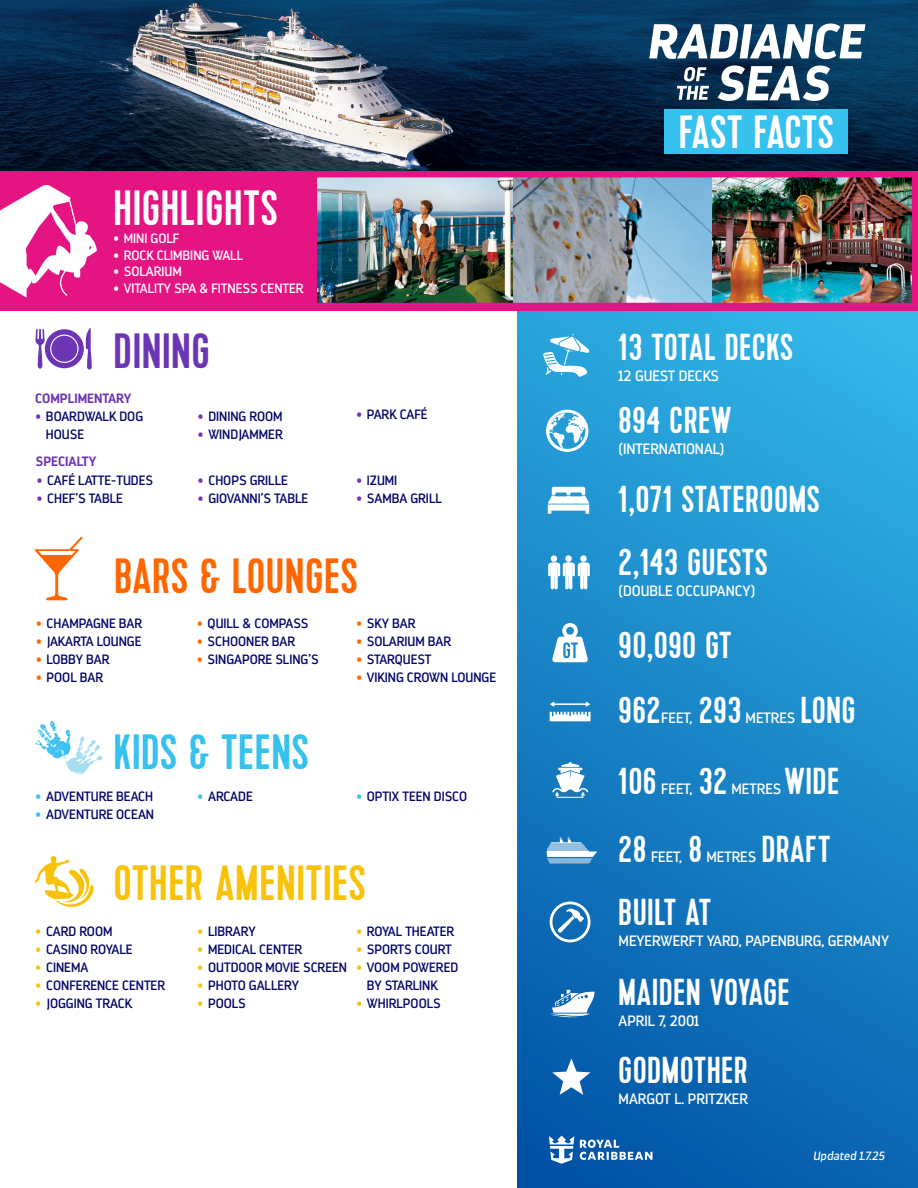
<style>
.page{position:relative;width:918px;height:1188px;background:#fff}
.page>*{position:absolute;margin:0;border:0;box-sizing:border-box;transform-origin:0 0}
.t1{font:49.5px "Kapra";letter-spacing:.025em;color:#f9c20a}
.t2{font:49.5px "Kapra";letter-spacing:.025em;color:#f60}
.t3{font:49.5px "Kapra";letter-spacing:.025em;color:#fff}
.t4{font:49.5px "Kapra";letter-spacing:.025em;color:#37c1ee}
.t5{font:49.5px "Kapra";letter-spacing:.025em;color:#6b35b5}
.t6{font:46.5px "Kapra";letter-spacing:.005em;color:#fff}
.t7{font:37.5px "Kapra";letter-spacing:.025em;color:#fff}
.t8{font:15px "Darwin";color:#fff}
.t9{font:13.5px/18px "Darwin";color:#020268}
.t10{font:13.5px "Darwin";color:#fff}
.t11{font:700 13.5px "Darwin";color:#6b35b5}
.t12{font:italic 12px "Darwin";color:#fff}
.s1{color:#6b35b5}
.s2{color:#f60}
.s3{color:#37c1ee}
.s4{color:#f9c20a}
</style>
<div class="page">
<img style="left:0;top:0;width:918px;height:171px">
<div style="left:517px;top:309px;width:401px;height:879px;background:linear-gradient(to bottom,#2fb1e3,#055aaa)"></div>
<svg style="left:543px;top:334px;width:46px;height:43px"></svg>
<svg style="left:548px;top:487px;width:41px;height:27px"></svg>
<div style="left:551px;top:555px;width:6px;height:7px;background:#fff;border-radius:50%"></div>
<div style="left:565px;top:555px;width:7px;height:7px;background:#fff;border-radius:50%"></div>
<svg style="left:548px;top:562px;width:42px;height:27px"></svg>
<svg style="left:580px;top:555px;width:7px;height:7px"></svg>
<svg style="left:550px;top:701px;width:41px;height:20px"></svg>
<svg style="left:546px;top:410px;width:42px;height:42px"></svg>
<svg style="left:552px;top:623px;width:36px;height:39px"></svg>
<svg style="left:552px;top:762px;width:36px;height:34px"></svg>
<div style="left:557px;top:794px;width:26px;height:4px;border:1px solid #fff"></div>
<svg style="left:550px;top:902px;width:41px;height:40px"></svg>
<svg style="left:550px;top:990px;width:44px;height:28px"></svg>
<svg style="left:552px;top:1059px;width:39px;height:36px"></svg>
<svg style="left:547px;top:838px;width:50px;height:26px"></svg>
<div style="left:0;top:171px;width:918px;height:139px;background:#e51483"></div>
<img style="left:317px;top:178px;width:196px;height:124px">
<img style="left:513px;top:178px;width:200px;height:124px">
<img style="left:713px;top:178px;width:198px;height:124px">
<div style="left:664px;top:109px;width:184px;height:45px;background:#37c1ee"></div>
<svg style="left:34px;top:536px;width:49px;height:64px"></svg>
<svg style="left:36px;top:720px;width:67px;height:55px"></svg>
<svg style="left:35px;top:328px;width:57px;height:42px"></svg>
<svg style="left:34px;top:856px;width:60px;height:51px"></svg>
<svg style="left:549px;top:1136px;width:104px;height:28px"></svg>
<svg style="left:649px;top:24px;width:216px;height:35px"></svg>
<svg style="left:718px;top:66px;width:112px;height:35px"></svg>
<svg style="left:677px;top:67px;width:32px;height:33px"></svg>
<svg style="left:0;top:185px;width:97px;height:113px"></svg>
<p class="t3" style="left:114px;top:180px;width:165px">HIGHLIGHTS</p>
<p class="t10" style="left:113px;top:230px;width:68px">• MINI GOLF</p>
<p class="t10" style="left:113px;top:247px;width:131px">• ROCK CLIMBING WALL</p>
<p class="t10" style="left:113px;top:263px;width:70px">• SOLARIUM</p>
<p class="t10" style="left:113px;top:280px;width:192px">• VITALITY SPA &amp; FITNESS CENTER</p>
<p class="t5" style="left:114px;top:322px;width:97px">DINING</p>
<p class="t11" style="left:35px;top:390px;width:98px">COMPLIMENTARY</p>
<p class="t9" style="left:46px;top:407px;width:99px;text-indent:-11px"><span class="s1">•</span> BOARDWALK DOG<br>HOUSE</p>
<p class="t9" style="left:37px;top:471px;width:118px"><span class="s1">•</span> CAFÉ LATTE-TUDES</p>
<p class="t9" style="left:37px;top:489px;width:88px"><span class="s1">•</span> CHEF’S TABLE</p>
<p class="t11" style="left:35px;top:454px;width:62px">SPECIALTY</p>
<p class="t9" style="left:198px;top:407px;width:86px"><span class="s1">•</span> DINING ROOM</p>
<p class="t9" style="left:198px;top:425px;width:86px"><span class="s1">•</span> WINDJAMMER</p>
<p class="t9" style="left:198px;top:471px;width:91px"><span class="s1">•</span> CHOPS GRILLE</p>
<p class="t9" style="left:198px;top:489px;width:112px"><span class="s1">•</span> GIOVANNI’S TABLE</p>
<p class="t9" style="left:356px;top:406px;width:73px"><span class="s1">•</span> PARK CAFÉ</p>
<p class="t9" style="left:356px;top:471px;width:42px"><span class="s1">•</span> IZUMI</p>
<p class="t9" style="left:356px;top:489px;width:87px"><span class="s1">•</span> SAMBA GRILL</p>
<p class="t2" style="left:114px;top:547px;width:245px">BARS &amp; LOUNGES</p>
<p class="t9" style="left:36px;top:615px;width:108px"><span class="s2">•</span> CHAMPAGNE BAR</p>
<p class="t9" style="left:36px;top:633px;width:107px"><span class="s2">•</span> JAKARTA LOUNGE</p>
<p class="t9" style="left:36px;top:651px;width:75px"><span class="s2">•</span> LOBBY BAR</p>
<p class="t9" style="left:36px;top:669px;width:69px"><span class="s2">•</span> POOL BAR</p>
<p class="t9" style="left:197px;top:615px;width:113px"><span class="s2">•</span> QUILL &amp; COMPASS</p>
<p class="t9" style="left:197px;top:633px;width:100px"><span class="s2">•</span> SCHOONER BAR</p>
<p class="t9" style="left:197px;top:651px;width:123px"><span class="s2">•</span> SINGAPORE SLING’S</p>
<p class="t4" style="left:114px;top:724px;width:196px">KIDS &amp; TEENS</p>
<p class="t9" style="left:356px;top:615px;width:60px"><span class="s2">•</span> SKY BAR</p>
<p class="t9" style="left:356px;top:633px;width:96px"><span class="s2">•</span> SOLARIUM BAR</p>
<p class="t9" style="left:356px;top:651px;width:76px"><span class="s2">•</span> STARQUEST</p>
<p class="t9" style="left:356px;top:669px;width:141px"><span class="s2">•</span> VIKING CROWN LOUNGE</p>
<p class="t9" style="left:36px;top:787px;width:119px"><span class="s3">•</span> ADVENTURE BEACH</p>
<p class="t9" style="left:36px;top:805px;width:120px"><span class="s3">•</span> ADVENTURE OCEAN</p>
<p class="t9" style="left:198px;top:787px;width:57px"><span class="s3">•</span> ARCADE</p>
<p class="t9" style="left:356px;top:787px;width:112px"><span class="s3">•</span> OPTIX TEEN DISCO</p>
<p class="t1" style="left:114px;top:855px;width:253px">OTHER AMENITIES</p>
<p class="t9" style="left:36px;top:922px;width:78px"><span class="s4">•</span> CARD ROOM</p>
<p class="t9" style="left:36px;top:940px;width:99px"><span class="s4">•</span> CASINO ROYALE</p>
<p class="t9" style="left:36px;top:958px;width:54px"><span class="s4">•</span> CINEMA</p>
<p class="t9" style="left:36px;top:976px;width:131px"><span class="s4">•</span> CONFERENCE CENTER</p>
<p class="t9" style="left:36px;top:994px;width:98px"><span class="s4">•</span> JOGGING TRACK</p>
<p class="t9" style="left:198px;top:922px;width:60px"><span class="s4">•</span> LIBRARY</p>
<p class="t9" style="left:198px;top:940px;width:106px"><span class="s4">•</span> MEDICAL CENTER</p>
<p class="t9" style="left:198px;top:958px;width:151px"><span class="s4">•</span> OUTDOOR MOVIE SCREEN</p>
<p class="t9" style="left:198px;top:976px;width:103px"><span class="s4">•</span> PHOTO GALLERY</p>
<p class="t9" style="left:198px;top:994px;width:50px"><span class="s4">•</span> POOLS</p>
<p class="t9" style="left:356px;top:922px;width:99px"><span class="s4">•</span> ROYAL THEATER</p>
<p class="t9" style="left:356px;top:940px;width:97px"><span class="s4">•</span> SPORTS COURT</p>
<p class="t9" style="left:367px;top:958px;width:93px;text-indent:-11px"><span class="s4">•</span> VOOM POWERED<br>BY STARLINK</p>
<p class="t9" style="left:356px;top:994px;width:86px"><span class="s4">•</span> WHIRLPOOLS</p>
<p class="t6" style="left:679px;top:105px;width:156px">FAST FACTS</p>
<p class="t7" style="left:619px;top:326px;width:176px">13 TOTAL DECKS</p>
<p class="t8" style="left:619px;top:367px;width:102px">12 GUEST DECKS</p>
<p class="t7" style="left:619px;top:398px;width:114px">894 CREW</p>
<p class="t8" style="left:619px;top:440px;width:107px">(INTERNATIONAL)</p>
<p class="t7" style="left:619px;top:478px;width:202px">1,071 STATEROOMS</p>
<p class="t7" style="left:619px;top:540px;width:151px">2,143 GUESTS</p>
<p class="t8" style="left:619px;top:582px;width:138px">(DOUBLE OCCUPANCY)</p>
<p class="t7" style="left:619px;top:624px;width:114px">90,090 GT</p>
<p class="t7" style="left:619px;top:688px;width:43px">962</p>
<p class="t8" style="left:661px;top:708px;width:33px">FEET,</p>
<p class="t7" style="left:801px;top:688px;width:56px">LONG</p>
<p class="t7" style="left:699px;top:688px;width:43px">293</p>
<p class="t8" style="left:746px;top:708px;width:51px">METRES</p>
<p class="t7" style="left:619px;top:759px;width:39px">106</p>
<p class="t8" style="left:661px;top:779px;width:33px">FEET,</p>
<p class="t7" style="left:699px;top:759px;width:29px">32</p>
<p class="t7" style="left:785px;top:759px;width:56px">WIDE</p>
<p class="t8" style="left:731px;top:779px;width:51px">METRES</p>
<p class="t7" style="left:619px;top:827px;width:29px">28</p>
<p class="t8" style="left:651px;top:848px;width:33px">FEET,</p>
<p class="t7" style="left:689px;top:827px;width:15px">8</p>
<p class="t7" style="left:762px;top:827px;width:70px">DRAFT</p>
<p class="t8" style="left:706px;top:848px;width:51px">METRES</p>
<p class="t7" style="left:619px;top:890px;width:94px">BUILT AT</p>
<p class="t8" style="left:619px;top:931px;width:272px">MEYERWERFT YARD, PAPENBURG, GERMANY</p>
<p class="t7" style="left:619px;top:971px;width:172px">MAIDEN VOYAGE</p>
<p class="t8" style="left:619px;top:1012px;width:82px">APRIL 7, 2001</p>
<p class="t7" style="left:619px;top:1049px;width:131px">GODMOTHER</p>
<p class="t8" style="left:619px;top:1090px;width:131px">MARGOT L. PRITZKER</p>
<p class="t12" style="left:813px;top:1148px;width:73px">Updated 1.7.25</p>
</div>
